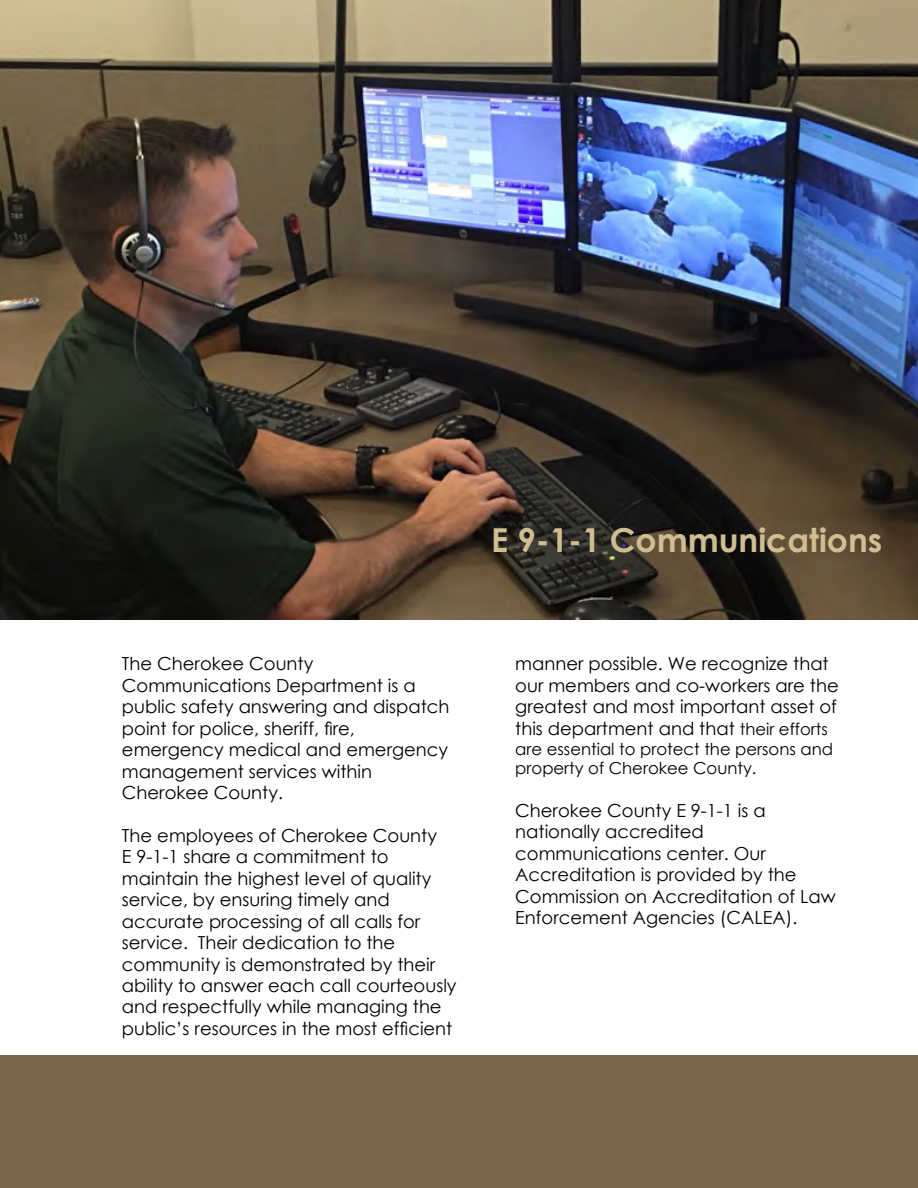
<style>
.page{position:relative;width:918px;height:1188px;background:#fff}
.page>*{position:absolute;margin:0;border:0;box-sizing:border-box;transform-origin:0 0}
.t1{font:700 33px "Century Gothic";color:#d0bd92}
.t2{font:18px/21.5px "Century Gothic";color:#000}
.t3{font:16.5px/19.6px "Century Gothic";color:#000}
.s1{font-size:16.5px}
</style>
<div class="page">
<div style="left:0;top:1055px;width:918px;height:133px;background:#7b674c"></div>
<img style="left:0;top:0;width:918px;height:620px">
<h1 class="t1" style="left:491px;top:515px;width:393px">E 9-1-1 Communications</h1>
<p class="t2" style="left:122px;top:653px;width:329px">The Cherokee County<br>Communications Department is a public safety answering and dispatch point for police, sheriff, fire, emergency medical and emergency management services within<br>Cherokee County.</p>
<p class="t2" style="left:122px;top:824px;width:336px">The employees of Cherokee County<br>E 9-1-1 share a commitment to maintain the highest level of quality service, by ensuring timely and accurate processing of all calls for service. Their dedication to the community is demonstrated by their ability to answer each call courteously and respectfully while managing the public’s resources in the most efficient</p>
<p class="t2" style="left:515px;top:653px;width:325px">manner possible. We recognize that our members and co-workers are the greatest and most important asset of this department and that <span class="s1">their efforts</span></p>
<p class="t3" style="left:515px;top:739px;width:319px">are essential to protect the persons and property of Cherokee County.</p>
<p class="t2" style="left:515px;top:799px;width:322px">Cherokee County E 9-1-1 is a nationally accredited communications center. Our<br>Accreditation is provided by the<br>Commission on Accreditation of Law<br>Enforcement Agencies (CALEA).</p>
</div>
